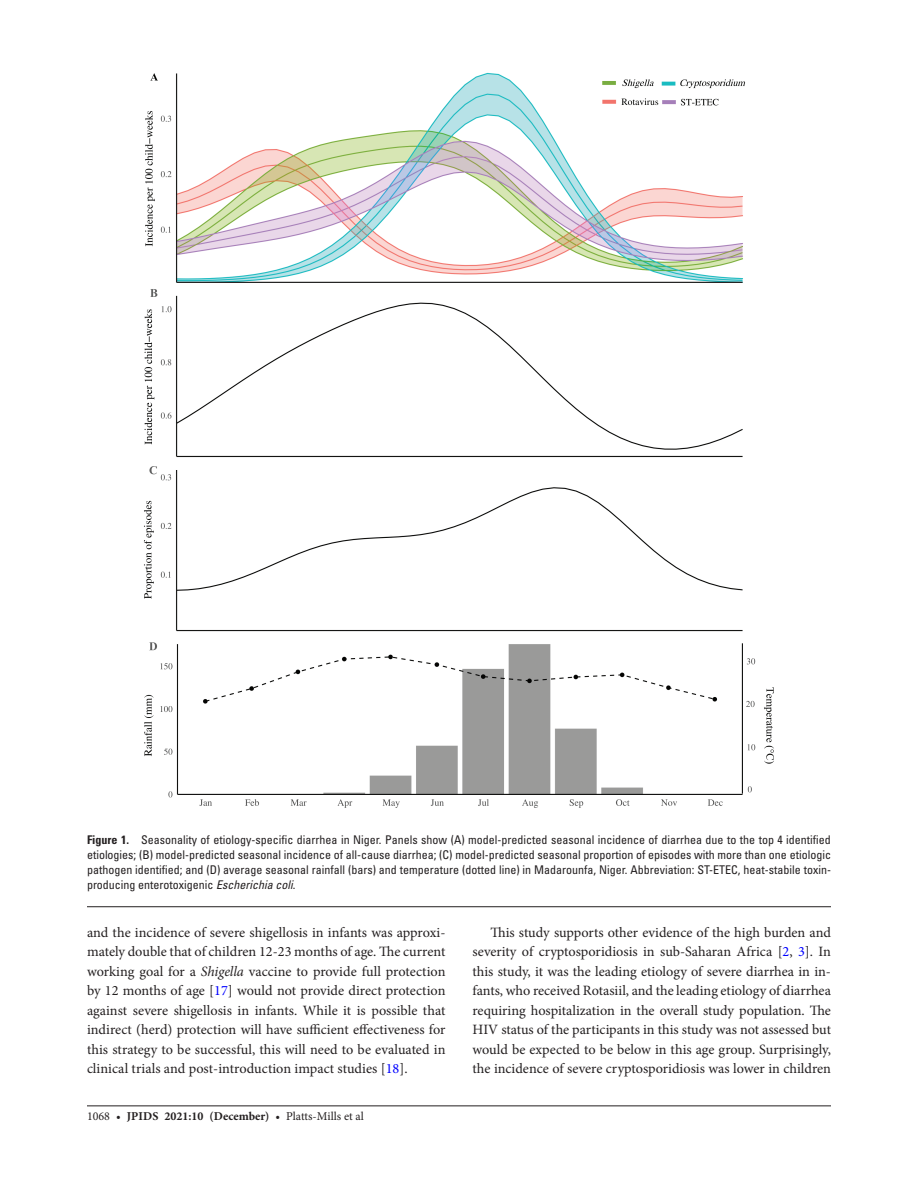
<style>
.page{position:relative;width:918px;height:1188px;background:#fff}
.page>*{position:absolute;margin:0;border:0;box-sizing:border-box;transform-origin:0 0}
.t1{font:14.25px/19.5px "Minion Pro";color:#231f20;text-align:justify}
.t2{font:condensed 12px/15px "Univers LT Std";color:#231f20;text-align:justify}
.t3{font:12px "Minion Pro";color:#231f20}
.s1{font-weight:700}
.s2{font-style:italic}
.s3{color:#00f}
</style>
<div class="page">
<hr style="left:87px;top:1105px;width:744px;height:1px;background:#231f20">
<hr style="left:87px;top:906px;width:744px;height:1px;background:#231f20">
<img style="left:143px;top:72px;width:631px;height:736px">
<p class="t2" style="left:87px;top:832px;width:746px"><span class="s1">Figure 1.</span> Seasonality of etiology-specific diarrhea in Niger. Panels show (A) model-predicted seasonal incidence of diarrhea due to the top 4 identified etiologies; (B) model-predicted seasonal incidence of all-cause diarrhea; (C) model-predicted seasonal proportion of episodes with more than one etiologic pathogen identified; and (D) average seasonal rainfall (bars) and temperature (dotted line) in Madarounfa, Niger. Abbreviation: ST-ETEC</p>
<p class="t2" style="left:738px;top:862px;width:95px">, heat-stabile toxin-</p>
<p class="t2" style="left:87px;top:877px;width:210px">producing enterotoxigenic <span class="s2">Escherichia coli</span>.</p>
<p class="t1" style="left:87px;top:922px;width:360px">and the incidence of severe shigellosis in infants was approxi&shy;mately double that of children 12-23 months of age. The current working goal for a <span class="s2">Shigella</span> vaccine to provide full protection by 12 months of age [<span class="s3">17</span>] would not provide direct protection against severe shigellosis in infants. While it is possible that indirect (herd) protection will have sufficient effectiveness for this strategy to be successful, this will need to be evaluated in clinical trials and post-introduction impact studies [<span class="s3">18</span>].</p>
<p class="t1" style="left:473px;top:922px;width:360px;text-indent:18px">This study supports other evidence of the high burden and severity of cryptosporidiosis in sub-Saharan Africa [<span class="s3">2</span>, <span class="s3">3</span>]. In this study, it was the leading etiology of severe diarrhea in in&shy;fants, who received Rotasiil, and the leading etiology of diarrhea requiring hospitalization in the overall study population. The HIV status of the participants in this study was not assessed but would be expected to be below in this age group. Surprisingly, the incidence of severe cryptosporidiosis was lower in children</p>
<p class="t3" style="left:87px;top:1108px;width:278px">1068 • <span class="s1">jpids 2021:10 (December)</span> • Platts-Mills et al</p>
</div>
